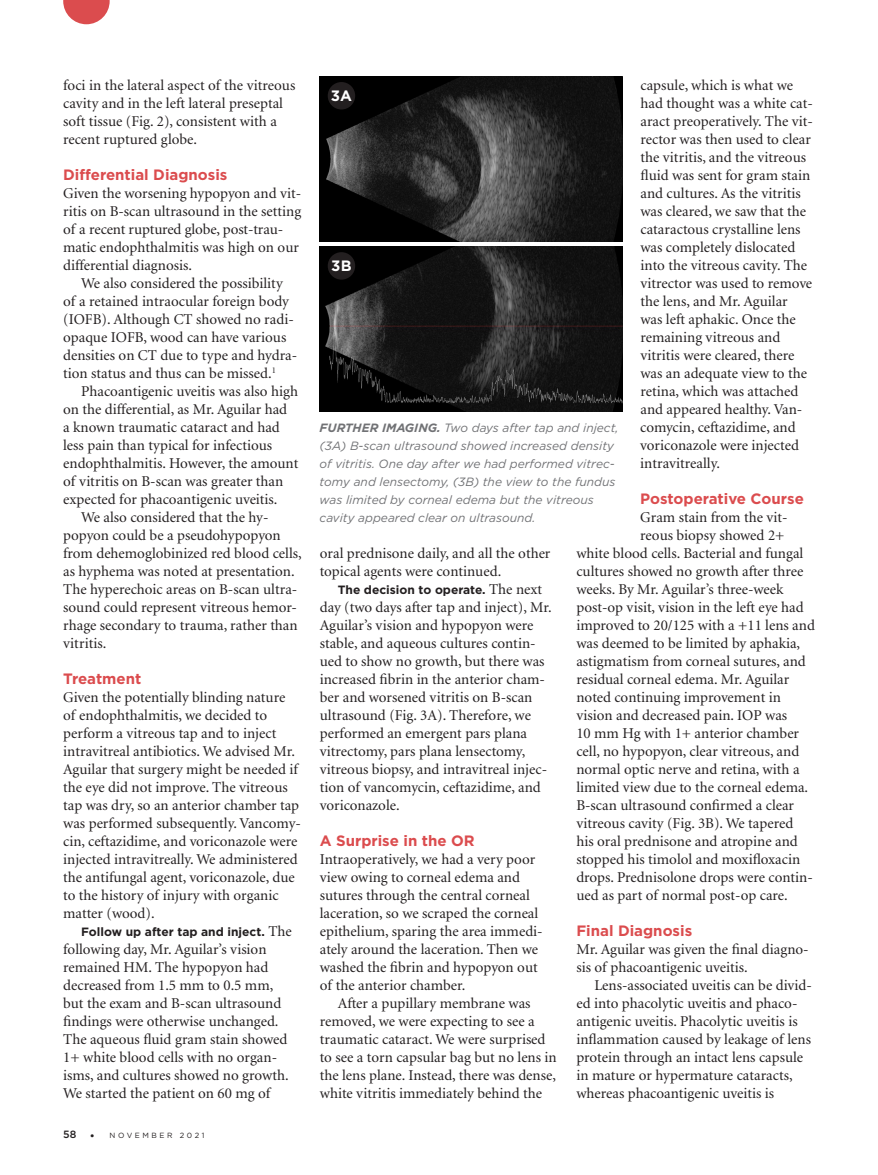
<style>
.page{position:relative;width:878px;height:1175px;background:#fff}
.page>*{position:absolute;margin:0;border:0;box-sizing:border-box;transform-origin:0 0}
.BODY_text{font:15px/18px "Minion";color:#231f20}
.BODY_text_NO_indent{font:15px/18px "Minion";color:#231f20}
.Subhead{font:700 15px "Gotham";color:#db4c4e}
.t1{font:700 15px "Gotham";color:#fff}
.t2{font:italic 12px/18px "Gotham";color:#717275}
.BODY_text-2{font:700 12px "Gotham";color:#231f20}
.t3{font:7.5px "Gotham";letter-spacing:.34em;color:#231f20}
.s1{font-family:"Minion";font-weight:400;font-size:15px}
.s2{font-weight:500;font-size:10.5px}
.s3{font-weight:300;font-size:12px}
.s4{font-weight:700}
</style>
<div class="page">
<svg style="left:63px;top:0;width:47px;height:24px"></svg>
<img style="left:319px;top:76px;width:303px;height:165px">
<img style="left:319px;top:247px;width:303px;height:164px">
<div style="left:328px;top:82px;width:27px;height:27px;background:#231f20;border-radius:50%"></div>
<div style="left:328px;top:252px;width:27px;height:28px;background:#231f20;border-radius:50%"></div>
<p class="BODY_text" style="left:63px;top:77px;width:233px">foci in the lateral aspect of the vitreous cavity and in the left lateral preseptal soft tissue (Fig. 2), consistent with a recent ruptured globe.</p>
<p class="Subhead" style="left:63px;top:165px;width:166px">Differential Diagnosis</p>
<p class="BODY_text_NO_indent" style="left:63px;top:185px;width:239px">Given the worsening hypopyon and vit&shy;ritis on B-scan ultrasound in the setting of a recent ruptured globe, post-trau&shy;matic endophthalmitis was high on our differential diagnosis.</p>
<p class="BODY_text" style="left:63px;top:275px;width:235px;text-indent:18px">We also considered the possibility of a retained intraocular foreign body (IOFB). Although CT showed no radi&shy;opaque IOFB, wood can have various densities on CT due to type and hydra&shy;tion status and thus can be missed.<sup>1</sup></p>
<p class="BODY_text" style="left:63px;top:383px;width:237px;text-indent:18px">Phacoantigenic uveitis was also high on the differential, as Mr. Aguilar had<br>a known traumatic cataract and had less pain than typical for infectious endophthalmitis. However, the amount of vitritis on B-scan was greater than expected for phacoantigenic uveitis.</p>
<p class="BODY_text" style="left:63px;top:509px;width:240px;text-indent:18px">We also considered that the hy&shy;popyon could be a pseudohypopyon from dehemoglobinized red blood cells, as hyphema was noted at presentation.<br>The hyperechoic areas on B-scan ultra&shy;sound could represent vitreous hemor&shy;rhage secondary to trauma, rather than vitritis.</p>
<p class="Subhead" style="left:63px;top:669px;width:80px">Treatment</p>
<p class="BODY_text_NO_indent" style="left:63px;top:689px;width:239px">Given the potentially blinding nature of endophthalmitis, we decided to perform a vitreous tap and to inject intravitreal antibiotics. We advised Mr.<br>Aguilar that surgery might be needed if the eye did not improve. The vitreous tap was dry, so an anterior chamber tap was performed subsequently. Vancomy&shy;cin, ceftazidime, and voriconazole were injected intravitreally. We administered the antifungal agent, voriconazole, due to the history of injury with organic matter (wood).</p>
<p class="BODY_text-2" style="left:81px;top:924px;width:212px">Follow up after tap and inject. <span class="s1">The</span></p>
<p class="BODY_text" style="left:63px;top:941px;width:227px">following day, Mr. Aguilar’s vision remained HM. The hypopyon had decreased from 1.5 mm to 0.5 mm, but the exam and B-scan ultrasound findings were otherwise unchanged.<br>The aqueous fluid gram stain showed 1+ white blood cells with no organ&shy;isms, and cultures showed no growth.<br>We started the patient on 60 mg of</p>
<p class="t3" style="left:63px;top:1130px;width:143px"><span class="s2">58</span> <span class="s3">•</span> NOVEMBER 2021</p>
<p class="BODY_text" style="left:640px;top:77px;width:174px">capsule, which is what we had thought was a white cat&shy;aract preoperatively. The vit&shy;rector was then used to clear the vitritis, and the vitreous fluid was sent for gram stain and cultures. As the vitritis was cleared, we saw that the cataractous crystalline lens was completely dislocated into the vitreous cavity. The vitrector was used to remove the lens, and Mr. Aguilar was left aphakic. Once the remaining vitreous and vitritis were cleared, there was an adequate view to the retina, which was attached and appeared healthy. Van&shy;comycin, ceftazidime, and voriconazole were injected intravitreally.</p>
<p class="Subhead" style="left:640px;top:489px;width:165px">Postoperative Course</p>
<p class="BODY_text_NO_indent" style="left:640px;top:509px;width:149px">Gram stain from the vit-</p>
<p class="BODY_text_NO_indent" style="left:640px;top:527px;width:146px">reous biopsy showed 2+</p>
<p class="BODY_text_NO_indent" style="left:576px;top:545px;width:228px">white blood cells. Bacterial and fungal</p>
<p class="BODY_text_NO_indent" style="left:576px;top:563px;width:228px">cultures showed no growth after three</p>
<p class="BODY_text_NO_indent" style="left:576px;top:581px;width:209px">weeks. By Mr. Aguilar’s three-week</p>
<p class="BODY_text_NO_indent" style="left:576px;top:599px;width:229px">post-op visit, vision in the left eye had</p>
<p class="BODY_text_NO_indent" style="left:576px;top:617px;width:240px">improved to 20/125 with a +11 lens and</p>
<p class="BODY_text_NO_indent" style="left:576px;top:635px;width:225px">was deemed to be limited by aphakia,</p>
<p class="BODY_text_NO_indent" style="left:576px;top:653px;width:231px">astigmatism from corneal sutures, and</p>
<p class="BODY_text_NO_indent" style="left:576px;top:671px;width:214px">residual corneal edema. Mr. Aguilar</p>
<p class="BODY_text_NO_indent" style="left:576px;top:689px;width:206px">noted continuing improvement in</p>
<p class="BODY_text_NO_indent" style="left:576px;top:707px;width:212px">vision and decreased pain. IOP was</p>
<p class="BODY_text_NO_indent" style="left:576px;top:725px;width:224px">10 mm Hg with 1+ anterior chamber</p>
<p class="BODY_text_NO_indent" style="left:576px;top:743px;width:224px">cell, no hypopyon, clear vitreous, and</p>
<p class="BODY_text_NO_indent" style="left:576px;top:761px;width:225px">normal optic nerve and retina, with a</p>
<p class="BODY_text_NO_indent" style="left:576px;top:779px;width:233px">limited view due to the corneal edema.</p>
<p class="BODY_text_NO_indent" style="left:576px;top:797px;width:219px">B-scan ultrasound confirmed a clear</p>
<p class="BODY_text_NO_indent" style="left:576px;top:815px;width:218px">vitreous cavity (Fig. 3B). We tapered</p>
<p class="BODY_text_NO_indent" style="left:576px;top:833px;width:223px">his oral prednisone and atropine and</p>
<p class="BODY_text_NO_indent" style="left:576px;top:851px;width:225px">stopped his timolol and moxifloxacin</p>
<p class="BODY_text_NO_indent" style="left:576px;top:869px;width:238px">drops. Prednisolone drops were contin-</p>
<p class="BODY_text_NO_indent" style="left:576px;top:887px;width:213px">ued as part of normal post-op care.</p>
<p class="Subhead" style="left:576px;top:921px;width:117px">Final Diagnosis</p>
<p class="BODY_text_NO_indent" style="left:576px;top:941px;width:234px">Mr. Aguilar was given the final diagno&shy;sis of phacoantigenic uveitis.</p>
<p class="BODY_text" style="left:576px;top:977px;width:237px;text-indent:18px">Lens-associated uveitis can be divid&shy;ed into phacolytic uveitis and phaco&shy;antigenic uveitis. Phacolytic uveitis is inflammation caused by leakage of lens protein through an intact lens capsule in mature or hypermature cataracts, whereas phacoantigenic uveitis is</p>
<p class="t1" style="left:331px;top:85px;width:23px">3A</p>
<p class="t1" style="left:331px;top:255px;width:22px">3B</p>
<p class="t2" style="left:319px;top:418px;width:300px"><span class="s4">FURTHER IMAGING.</span> Two days after tap and inject, (3A) B-scan ultrasound showed increased density of vitritis. One day after we had performed vitrec&shy;tomy and lensectomy, (3B) the view to the fundus was limited by corneal edema but the vitreous cavity appeared clear on ultrasound.</p>
<p class="BODY_text" style="left:320px;top:545px;width:232px">oral prednisone daily, and all the other topical agents were continued.</p>
<p class="BODY_text-2" style="left:338px;top:582px;width:206px">The decision to operate. <span class="s1">The next</span></p>
<p class="BODY_text" style="left:320px;top:599px;width:233px">day (two days after tap and inject), Mr.<br>Aguilar’s vision and hypopyon were stable, and aqueous cultures contin&shy;ued to show no growth, but there was increased fibrin in the anterior cham&shy;ber and worsened vitritis on B-scan ultrasound (Fig. 3A). Therefore, we performed an emergent pars plana vitrectomy, pars plana lensectomy, vitreous biopsy, and intravitreal injec&shy;tion of vancomycin, ceftazidime, and voriconazole.</p>
<p class="Subhead" style="left:320px;top:831px;width:156px">A Surprise in the OR</p>
<p class="BODY_text_NO_indent" style="left:320px;top:851px;width:224px">Intraoperatively, we had a very poor view owing to corneal edema and sutures through the central corneal laceration, so we scraped the corneal epithelium, sparing the area immedi&shy;ately around the laceration. Then we washed the fibrin and hypopyon out of the anterior chamber.</p>
<p class="BODY_text" style="left:320px;top:995px;width:238px;text-indent:18px">After a pupillary membrane was removed, we were expecting to see a traumatic cataract. We were surprised to see a torn capsular bag but no lens in the lens plane. Instead, there was dense, white vitritis immediately behind the</p>
</div>
